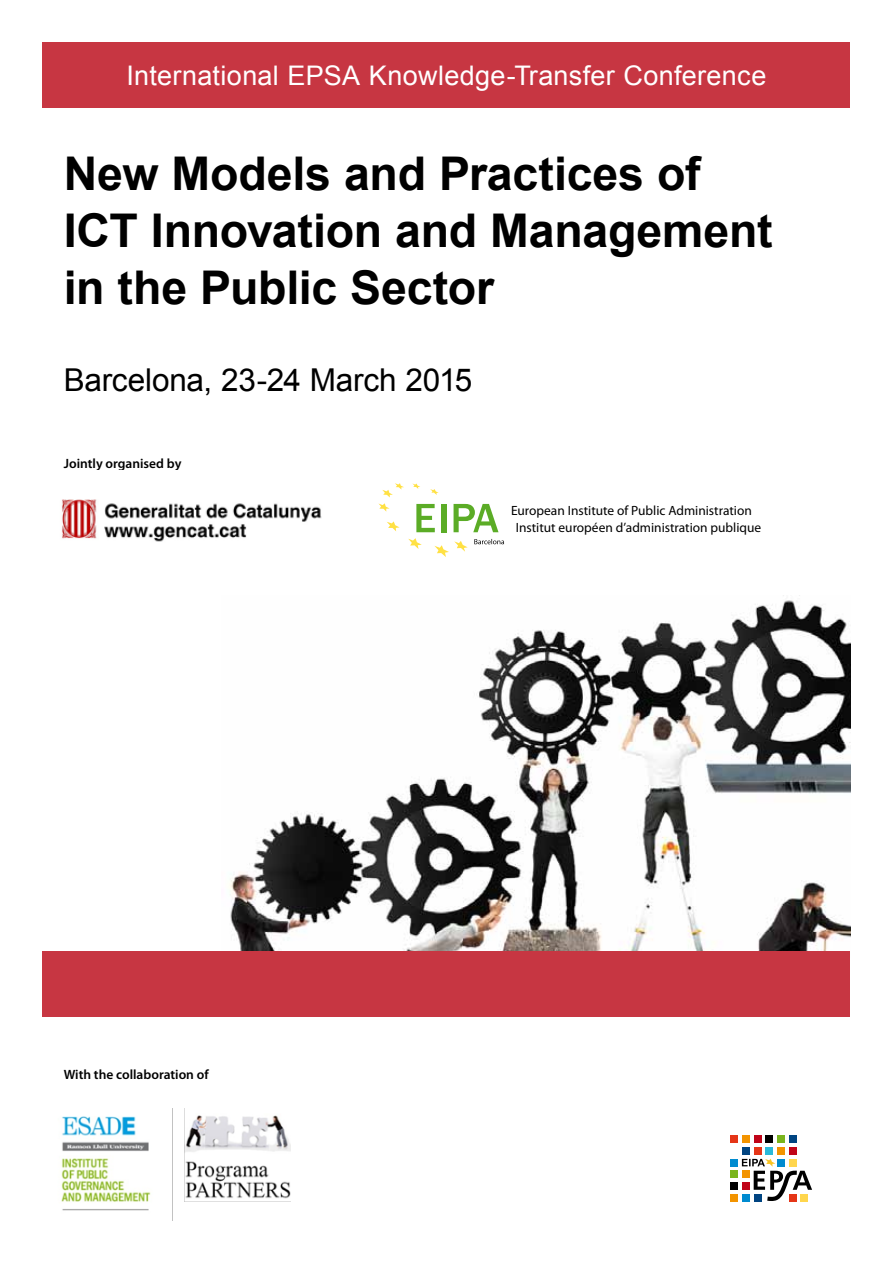
<style>
.page{position:relative;width:893px;height:1263px;background:#fff}
.page>*{position:absolute;margin:0;border:0;box-sizing:border-box;transform-origin:0 0}
.t1{font:700 46.5px/57px "Arial";letter-spacing:-.005em;color:#000}
.t2{font:31.5px "Arial";letter-spacing:-.01em;color:#000}
.t3{font:27px "Arial";letter-spacing:.01em;color:#fff}
.t4{font:600 13.5px "Myriad Pro";color:#000}
.t5{font:13.35px/16.5px "Myriad Pro";color:#000}
</style>
<div class="page">
<img style="left:229px;top:595px;width:621px;height:356px">
<div style="left:43px;top:43px;width:807px;height:65px;background:#c73642"></div>
<div style="left:43px;top:951px;width:807px;height:66px;background:#c73642"></div>
<svg style="left:434px;top:541px;width:34px;height:16px"></svg>
<svg style="left:430px;top:489px;width:9px;height:6px"></svg>
<svg style="left:408px;top:538px;width:14px;height:11px"></svg>
<svg style="left:412px;top:483px;width:8px;height:6px"></svg>
<svg style="left:387px;top:521px;width:13px;height:10px"></svg>
<svg style="left:378px;top:503px;width:12px;height:9px"></svg>
<svg style="left:382px;top:483px;width:22px;height:14px"></svg>
<svg style="left:416px;top:504px;width:19px;height:28px"></svg>
<div style="left:441px;top:504px;width:6px;height:28px;background:#5bac26"></div>
<svg style="left:454px;top:504px;width:44px;height:28px"></svg>
<svg style="left:474px;top:539px;width:30px;height:5px"></svg>
<img style="left:61px;top:1109px;width:229px;height:111px">
<img style="left:62px;top:499px;width:260px;height:43px">
<div style="left:730px;top:1135px;width:8px;height:8px;background:#e53517"></div>
<div style="left:742px;top:1135px;width:8px;height:8px;background:#f39400"></div>
<div style="left:754px;top:1135px;width:7px;height:8px;background:#c00418"></div>
<div style="left:765px;top:1135px;width:8px;height:8px;background:#000"></div>
<div style="left:777px;top:1135px;width:8px;height:8px;background:#7ab51d"></div>
<div style="left:789px;top:1135px;width:7px;height:8px;background:#004481"></div>
<div style="left:742px;top:1147px;width:8px;height:8px;background:#004481"></div>
<div style="left:754px;top:1147px;width:7px;height:8px;background:#e53517"></div>
<div style="left:765px;top:1147px;width:8px;height:8px;background:#29b9da"></div>
<div style="left:777px;top:1147px;width:8px;height:8px;background:#f39400"></div>
<div style="left:789px;top:1147px;width:7px;height:8px;background:#c00418"></div>
<div style="left:730px;top:1159px;width:8px;height:7px;background:#008bd0"></div>
<div style="left:730px;top:1170px;width:8px;height:8px;background:#7ab51d"></div>
<div style="left:730px;top:1182px;width:8px;height:8px;background:#000"></div>
<div style="left:730px;top:1194px;width:8px;height:7px;background:#f39400"></div>
<svg style="left:742px;top:1159px;width:70px;height:42px"></svg>
<div style="left:777px;top:1159px;width:8px;height:7px;background:#008bd0"></div>
<div style="left:789px;top:1159px;width:7px;height:7px;background:#ffd64d"></div>
<div style="left:800px;top:1194px;width:8px;height:7px;background:#ffd64d"></div>
<h3 class="t3" style="left:127px;top:58px;width:641px">International EPSA Knowledge-Transfer Conference</h3>
<h1 class="t1" style="left:64px;top:147px;width:710px">New Models and Practices of<br>ICT Innovation and Management in the Public Sector</h1>
<h2 class="t2" style="left:64px;top:359px;width:410px">Barcelona, 23-24 March 2015</h2>
<p class="t4" style="left:64px;top:455px;width:119px">Jointly organised by</p>
<p class="t4" style="left:64px;top:1065px;width:146px">With the collaboration of</p>
<p class="t5" style="left:516px;top:503px;width:247px;text-indent:-5px">European Institute of Public Administration<br>Institut européen d’administration publique</p>
</div>
